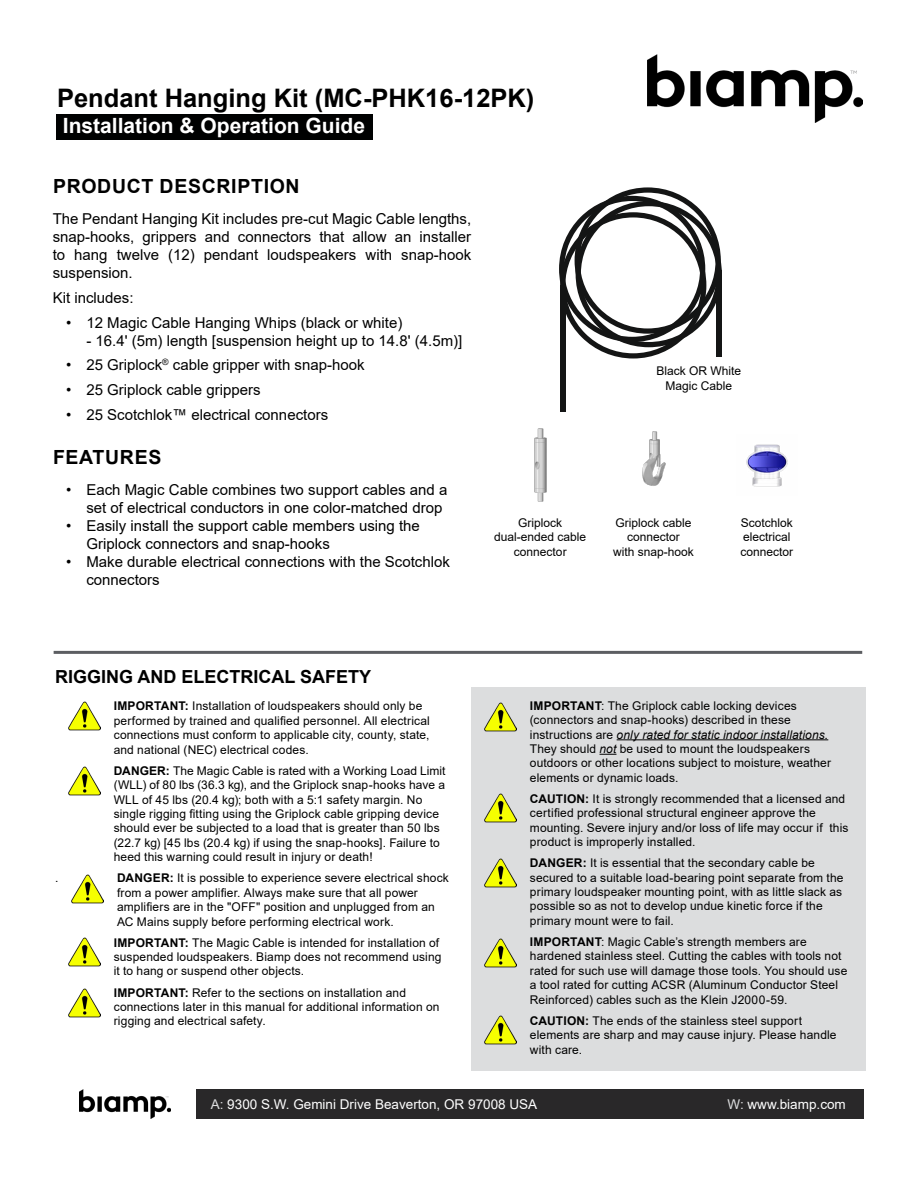
<style>
.page{position:relative;width:918px;height:1188px;background:#fff}
.page>*{position:absolute;margin:0;border:0;box-sizing:border-box;transform-origin:0 0}
.Title__Product{font:700 25.5px "Arial";color:#000}
.Title__type_of_doc{font:700 21px "Arial";color:#fff}
.Heading__1__13pt_Bol{font:700 19.5px "Arial";letter-spacing:.035em;color:#000}
.Heading__2__12pt_Bol{font:700 18px "Arial";color:#000}
.Body_Text_10pt_reg{font:15px/18px "Arial";color:#000}
.t1{font:13.5px "Arial";color:#fff}
.body_text_8pt{font:12px/14.4px "Arial";letter-spacing:.01em;color:#000}
.Notes_-_Warnings_9pt{font:12px/14.4px "Arial";letter-spacing:.01em;color:#000}
.Callout_8pt_C{font:12px/14.4px "Arial";color:#000;text-align:center}
.s1{font-weight:700}
.s2{font-style:italic}
.s3{color:#dcddde}
</style>
<div class="page">
<img style="left:648px;top:54px;width:214px;height:68px">
<img style="left:80px;top:1089px;width:90px;height:29px">
<div style="left:197px;top:1089px;width:667px;height:30px;background:#292829"></div>
<div style="left:56px;top:114px;width:316px;height:26px;background:#000101"></div>
<svg style="left:559px;top:187px;width:163px;height:172px"></svg>
<div style="left:717px;top:270px;width:5px;height:86px;background:#141515"></div>
<div style="left:560px;top:285px;width:5px;height:127px;background:#141515"></div>
<img style="left:534px;top:428px;width:13px;height:74px">
<img style="left:642px;top:431px;width:24px;height:55px">
<img style="left:746px;top:444px;width:42px;height:43px">
<hr style="left:54px;top:651px;width:808px;height:3px;background:#5c5e62">
<img style="left:69px;top:701px;width:31px;height:29px">
<img style="left:69px;top:766px;width:31px;height:29px">
<img style="left:72px;top:875px;width:32px;height:29px">
<img style="left:69px;top:938px;width:31px;height:29px">
<img style="left:69px;top:988px;width:31px;height:29px">
<div style="left:471px;top:688px;width:395px;height:383px;background:#dcddde"></div>
<hr style="left:617px;top:739px;width:211px;height:1px;background:#000">
<svg style="left:600px;top:754px;width:16px;height:1px"></svg>
<img style="left:485px;top:702px;width:31px;height:29px">
<img style="left:485px;top:794px;width:31px;height:29px">
<img style="left:485px;top:858px;width:31px;height:29px">
<img style="left:485px;top:939px;width:31px;height:28px">
<img style="left:485px;top:1016px;width:31px;height:29px">
<p class="Title__Product" style="left:57px;top:80px;width:479px">Pendant Hanging Kit (MC-PHK16-12PK)</p>
<p class="Title__type_of_doc" style="left:63px;top:110px;width:304px">Installation &amp; Operation Guide</p>
<p class="Heading__1__13pt_Bol" style="left:53px;top:172px;width:248px">PRODUCT DESCRIPTION</p>
<p class="Body_Text_10pt_reg" style="left:53px;top:210px;width:420px;text-align:justify">The Pendant Hanging Kit includes pre-cut Magic Cable lengths, snap-hooks, grippers and connectors that allow an installer to hang twelve (12) pendant loudspeakers with snap-hook suspension.</p>
<p class="Body_Text_10pt_reg" style="left:53px;top:289px;width:82px">Kit includes:</p>
<p class="Body_Text_10pt_reg" style="left:66px;top:313px;width:338px">• 12 Magic Cable Hanging Whips (black or white)</p>
<p class="Body_Text_10pt_reg" style="left:86px;top:331px;width:377px">- 16.4' (5m) length [suspension height up to 14.8' (4.5m)]</p>
<p class="Body_Text_10pt_reg" style="left:66px;top:356px;width:300px">• 25 Griplock<sup>®</sup> cable gripper with snap-hook</p>
<p class="Body_Text_10pt_reg" style="left:66px;top:381px;width:196px">• 25 Griplock cable grippers</p>
<p class="Body_Text_10pt_reg" style="left:66px;top:406px;width:264px">• 25 Scotchlok™ electrical connectors</p>
<p class="Heading__1__13pt_Bol" style="left:53px;top:443px;width:110px">FEATURES</p>
<p class="Body_Text_10pt_reg" style="left:86px;top:481px;width:362px;text-indent:-20px">• Each Magic Cable combines two support cables and a set of electrical conductors in one color-matched drop</p>
<p class="Body_Text_10pt_reg" style="left:86px;top:517px;width:335px;text-indent:-20px">• Easily install the support cable members using the<br>Griplock connectors and snap-hooks</p>
<p class="Body_Text_10pt_reg" style="left:86px;top:553px;width:365px;text-indent:-20px">• Make durable electrical connections with the Scotchlok connectors</p>
<p class="Callout_8pt_C" style="left:657px;top:364px;width:86px">Black OR White</p>
<p class="Callout_8pt_C" style="left:666px;top:378px;width:68px">Magic Cable</p>
<p class="Callout_8pt_C" style="left:494px;top:516px;width:94px">Griplock dual-ended cable connector</p>
<p class="Callout_8pt_C" style="left:613px;top:516px;width:82px">Griplock cable connector<br>with snap-hook</p>
<p class="Callout_8pt_C" style="left:740px;top:516px;width:54px;text-align:left">Scotchlok electrical connector</p>
<p class="Heading__2__12pt_Bol" style="left:55px;top:664px;width:318px">RIGGING AND ELECTRICAL SAFETY</p>
<p class="body_text_8pt" style="left:114px;top:699px;width:318px"><span class="s1">IMPORTANT:</span> Installation of loudspeakers should only be performed by trained and qualified personnel. All electrical connections must conform to applicable city, county, state, and national (NEC) electrical codes.</p>
<p class="body_text_8pt" style="left:114px;top:763px;width:333px"><span class="s1">DANGER:</span> The Magic Cable is rated with a Working Load Limit (WLL) of 80 lbs (36.3 kg), and the Griplock snap-hooks have a WLL of 45 lbs (20.4 kg); both with a 5:1 safety margin. No single rigging fitting using the Griplock cable gripping device should ever be subjected to a load that is greater than 50 lbs (22.7 kg) [45 lbs (20.4 kg) if using the snap-hooks]. Failure to heed this warning could result in injury or death!</p>
<p class="body_text_8pt" style="left:55px;top:871px;width:5px">.</p>
<p class="body_text_8pt" style="left:117px;top:871px;width:333px"><span class="s1">DANGER:</span> It is possible to experience severe electrical shock from a power amplifier. Always make sure that all power amplifiers are in the "OFF" position and unplugged from an AC Mains supply before performing electrical work.</p>
<p class="body_text_8pt" style="left:114px;top:935px;width:329px"><span class="s1">IMPORTANT:</span> The Magic Cable is intended for installation of suspended loudspeakers. Biamp does not recommend using it to hang or suspend other objects.</p>
<p class="body_text_8pt" style="left:114px;top:985px;width:327px"><span class="s1">IMPORTANT:</span> Refer to the sections on installation and connections later in this manual for additional information on rigging and electrical safety.</p>
<p class="body_text_8pt" style="left:530px;top:698px;width:303px"><span class="s1">IMPORTANT</span>: The Griplock cable locking devices (connectors and snap-hooks) described in these instructions are <span class="s2">only rated for static indoor installations.<br></span>They should <span class="s2">not</span> be used to mount the loudspeakers outdoors or other locations subject to moisture, weather elements or dynamic loads.</p>
<p class="Notes_-_Warnings_9pt" style="left:530px;top:791px;width:320px"><span class="s1">CAUTION:</span> It is strongly recommended that a licensed and certified professional structural engineer approve the mounting. Severe injury and/or loss of life may occur if this product is improperly installed.</p>
<p class="body_text_8pt" style="left:530px;top:856px;width:315px"><span class="s1">DANGER:</span> It is essential that the secondary cable be secured to a suitable load-bearing point separate from the primary loudspeaker mounting point, with as little slack as possible so as not to develop undue kinetic force if the primary mount were to fail.</p>
<p class="body_text_8pt" style="left:530px;top:935px;width:319px"><span class="s1">IMPORTANT</span>: Magic Cable’s strength members are hardened stainless steel. Cutting the cables with tools not rated for such use will damage those tools. You should use a tool rated for cutting ACSR (Aluminum Conductor Steel Reinforced) cables such as the Klein J2000-59.</p>
<p class="body_text_8pt" style="left:530px;top:1013px;width:308px"><span class="s1">CAUTION:</span> The ends of the stainless steel support elements are sharp and may cause injury. Please handle with care.</p>
<p class="t1" style="left:211px;top:1095px;width:328px"><span class="s3">A:</span> 9300 S.W. Gemini Drive Beaverton, OR 97008 USA</p>
<p class="t1" style="left:728px;top:1095px;width:120px"><span class="s3">W:</span> www.biamp.com</p>
</div>
